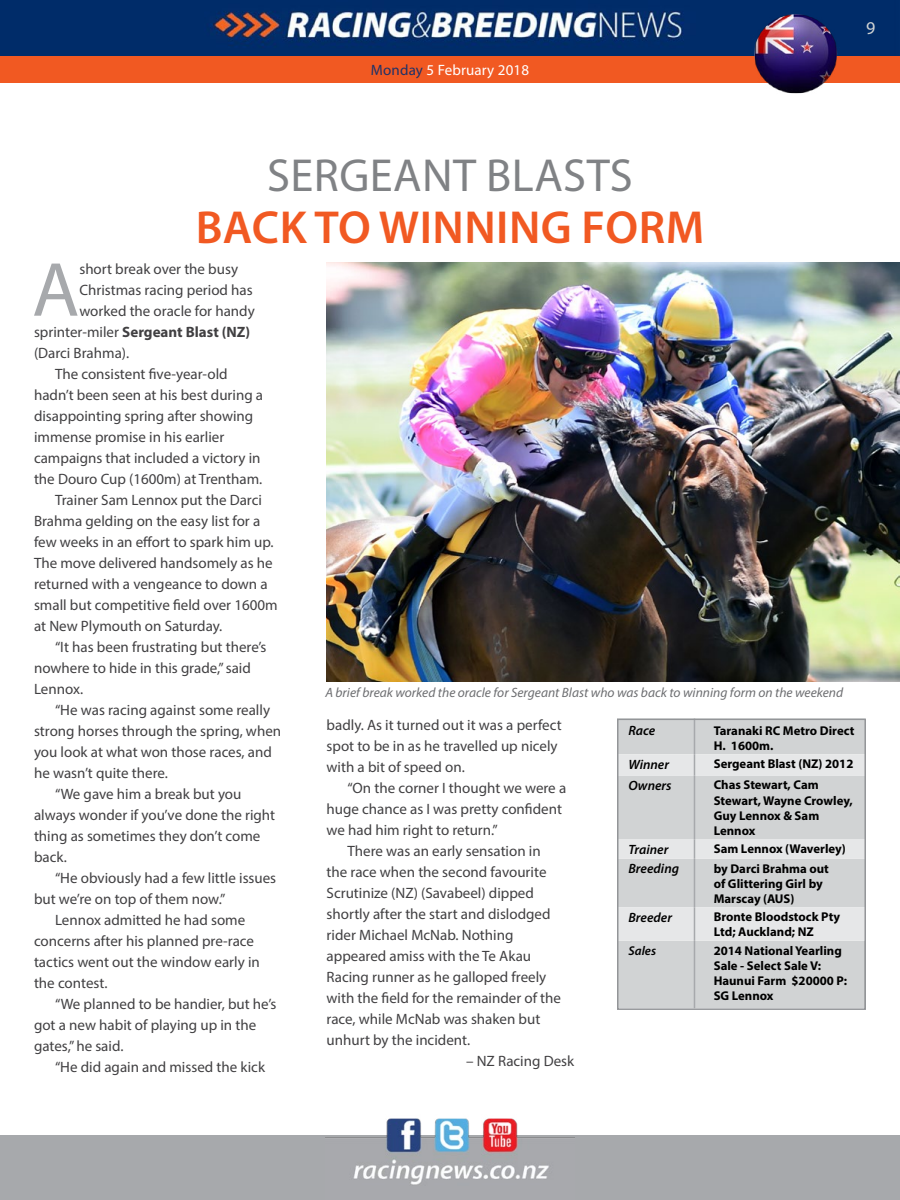
<style>
.page{position:relative;width:900px;height:1200px;background:#fff}
.page>*{position:absolute;margin:0;border:0;box-sizing:border-box;transform-origin:0 0}
.t1{font:77.25px "Myriad Pro";color:#a7a9ac}
.t2{font:600 46.5px "Myriad Pro";letter-spacing:.01em;color:#f15922}
.t3{font:46.5px "Myriad Pro";letter-spacing:.01em;color:#808285}
.t4{font:18px "Myriad Pro";color:#d1d4d4}
.t5{font:15px/21px "Myriad Pro";color:#414042}
.t6{font:700 15px "Myriad Pro";color:#414042}
.t7{font:15px "Myriad Pro";letter-spacing:.01em;color:#fff}
.t8{font:italic 13.5px "Myriad Pro";color:#6d6e71}
.t9{font:italic 600 13.5px "Myriad Pro";color:#000}
.t10{font:700 12.75px/15.3px "Myriad Pro";color:#000}
.t11{font:italic 600 12.75px "Myriad Pro";color:#000}
.s1{color:#203267}
.s2{font-weight:400}
</style>
<div class="page">
<div style="left:0;top:1136px;width:900px;height:64px;background:#a7a9ac"></div>
<img style="left:325px;top:1118px;width:250px;height:67px">
<div style="left:0;top:56px;width:900px;height:27px;background:#f15922"></div>
<img style="left:0;top:0;width:900px;height:56px">
<img style="left:327px;top:262px;width:573px;height:419px">
<img style="left:752px;top:12px;width:88px;height:82px">
<div style="left:620px;top:722px;width:243px;height:285px;background:#d1d3d4"></div>
<svg style="left:620px;top:754px;width:243px;height:187px;background:#d9dbdc"></svg>
<hr style="left:694px;top:719px;width:1px;height:35px;background:#a7a9ac">
<svg style="left:694px;top:754px;width:1px;height:22px"></svg>
<hr style="left:694px;top:776px;width:1px;height:64px;background:#a7a9ac">
<svg style="left:694px;top:840px;width:1px;height:19px"></svg>
<hr style="left:694px;top:859px;width:1px;height:48px;background:#a7a9ac">
<hr style="left:694px;top:907px;width:1px;height:34px;background:#a7a9ac">
<hr style="left:694px;top:941px;width:1px;height:67px;background:#a7a9ac">
<div style="left:617px;top:719px;width:249px;height:291px;border:2px solid #939598"></div>
<p class="t7" style="left:371px;top:61px;width:160px"><span class="s1">Monday</span> 5 February 2018</p>
<p class="t4" style="left:866px;top:17px;width:11px">9</p>
<h2 class="t3" style="left:267px;top:147px;width:367px">Sergeant blasts</h2>
<h2 class="t2" style="left:196px;top:198px;width:510px">BACK TO WINNING FORM</h2>
<h1 class="t1" style="left:32px;top:242px;width:45px">A</h1>
<p class="t5" style="left:79px;top:258px;width:160px">short break over the busy</p>
<p class="t5" style="left:79px;top:279px;width:175px">Christmas racing period has</p>
<p class="t5" style="left:79px;top:300px;width:177px">worked the oracle for handy</p>
<p class="t6" style="left:34px;top:322px;width:218px"><span class="s2">sprinter-miler</span> Sergeant Blast (NZ)</p>
<p class="t5" style="left:34px;top:342px;width:97px">(Darci Brahma).</p>
<p class="t5" style="left:55px;top:363px;width:174px">The consistent five-year-old</p>
<p class="t5" style="left:34px;top:384px;width:231px">hadn’t been seen at his best during a</p>
<p class="t5" style="left:34px;top:405px;width:221px">disappointing spring after showing</p>
<p class="t5" style="left:34px;top:426px;width:192px">immense promise in his earlier</p>
<p class="t5" style="left:34px;top:447px;width:228px">campaigns that included a victory in</p>
<p class="t5" style="left:34px;top:468px;width:230px">the Douro Cup (1600m) at Trentham.</p>
<p class="t5" style="left:55px;top:489px;width:208px">Trainer Sam Lennox put the Darci</p>
<p class="t5" style="left:34px;top:510px;width:228px">Brahma gelding on the easy list for a</p>
<p class="t5" style="left:34px;top:531px;width:241px">few weeks in an effort to spark him up.</p>
<p class="t5" style="left:34px;top:552px;width:240px">The move delivered handsomely as he</p>
<p class="t5" style="left:34px;top:573px;width:235px">returned with a vengeance to down a</p>
<p class="t5" style="left:34px;top:594px;width:245px">small but competitive field over 1600m</p>
<p class="t5" style="left:34px;top:615px;width:190px">at New Plymouth on Saturday.</p>
<p class="t5" style="left:55px;top:636px;width:213px">“It has been frustrating but there’s</p>
<p class="t5" style="left:34px;top:657px;width:218px">nowhere to hide in this grade,” said</p>
<p class="t5" style="left:34px;top:678px;width:51px">Lennox.</p>
<p class="t5" style="left:55px;top:699px;width:217px">“He was racing against some really</p>
<p class="t5" style="left:34px;top:720px;width:249px">strong horses through the spring, when</p>
<p class="t5" style="left:34px;top:741px;width:239px">you look at what won those races, and</p>
<p class="t5" style="left:34px;top:762px;width:135px">he wasn’t quite there.</p>
<p class="t5" style="left:55px;top:783px;width:188px">“We gave him a break but you</p>
<p class="t5" style="left:34px;top:804px;width:243px">always wonder if you’ve done the right</p>
<p class="t5" style="left:34px;top:825px;width:228px">thing as sometimes they don’t come</p>
<p class="t5" style="left:34px;top:846px;width:34px">back.</p>
<p class="t5" style="left:55px;top:867px;width:223px">“He obviously had a few little issues</p>
<p class="t5" style="left:34px;top:888px;width:193px">but we’re on top of them now.”</p>
<p class="t5" style="left:55px;top:909px;width:192px">Lennox admitted he had some</p>
<p class="t5" style="left:34px;top:930px;width:222px">concerns after his planned pre-race</p>
<p class="t5" style="left:34px;top:951px;width:227px">tactics went out the window early in</p>
<p class="t5" style="left:34px;top:972px;width:75px">the contest.</p>
<p class="t5" style="left:55px;top:993px;width:223px">“We planned to be handier, but he’s</p>
<p class="t5" style="left:34px;top:1014px;width:224px">got a new habit of playing up in the</p>
<p class="t5" style="left:34px;top:1035px;width:91px">gates,” he said.</p>
<p class="t5" style="left:55px;top:1056px;width:212px">“He did again and missed the kick</p>
<p class="t8" style="left:325px;top:685px;width:519px">A brief break worked the oracle for Sergeant Blast who was back to winning form on the weekend</p>
<p class="t5" style="left:327px;top:714px;width:237px">badly. As it turned out it was a perfect spot to be in as he travelled up nicely with a bit of speed on.</p>
<p class="t5" style="left:348px;top:777px;width:220px">“On the corner I thought we were a</p>
<p class="t5" style="left:327px;top:798px;width:237px">huge chance as I was pretty confident</p>
<p class="t5" style="left:327px;top:819px;width:173px">we had him right to return.”</p>
<p class="t5" style="left:348px;top:840px;width:195px">There was an early sensation in</p>
<p class="t5" style="left:327px;top:861px;width:221px">the race when the second favourite</p>
<p class="t5" style="left:327px;top:882px;width:209px">Scrutinize (NZ) (Savabeel) dipped</p>
<p class="t5" style="left:327px;top:903px;width:225px">shortly after the start and dislodged</p>
<p class="t5" style="left:327px;top:924px;width:188px">rider Michael McNab. Nothing</p>
<p class="t5" style="left:327px;top:945px;width:206px">appeared amiss with the Te Akau</p>
<p class="t5" style="left:327px;top:966px;width:221px">Racing runner as he galloped freely</p>
<p class="t5" style="left:327px;top:987px;width:236px">with the field for the remainder of the</p>
<p class="t5" style="left:327px;top:1008px;width:215px">race, while McNab was shaken but</p>
<p class="t5" style="left:327px;top:1029px;width:145px">unhurt by the incident.</p>
<p class="t5" style="left:466px;top:1050px;width:110px">– NZ Racing Desk</p>
<p class="t9" style="left:629px;top:722px;width:28px">Race</p>
<p class="t10" style="left:714px;top:723px;width:142px">Taranaki RC Metro Direct<br>H. 1600m.</p>
<p class="t9" style="left:629px;top:756px;width:42px">Winner</p>
<p class="t10" style="left:714px;top:756px;width:141px">Sergeant Blast (NZ) 2012</p>
<p class="t9" style="left:629px;top:777px;width:45px">Owners</p>
<p class="t10" style="left:714px;top:777px;width:141px">Chas Stewart, Cam<br>Stewart, Wayne Crowley,<br>Guy Lennox &amp; Sam<br>Lennox</p>
<p class="t9" style="left:629px;top:841px;width:41px">Trainer</p>
<p class="t10" style="left:714px;top:841px;width:134px">Sam Lennox (Waverley)</p>
<p class="t9" style="left:629px;top:860px;width:52px">Breeding</p>
<p class="t10" style="left:714px;top:860px;width:117px">by Darci Brahma out of Glittering Girl by<br>Marscay (AUS)</p>
<p class="t9" style="left:629px;top:909px;width:45px">Breeder</p>
<p class="t10" style="left:714px;top:909px;width:128px">Bronte Bloodstock Pty<br>Ltd; Auckland; NZ</p>
<p class="t11" style="left:629px;top:942px;width:29px">Sales</p>
<p class="t10" style="left:714px;top:942px;width:135px">2014 National Yearling<br>Sale - Select Sale V:<br>Haunui Farm $20000 P:<br>SG Lennox</p>
</div>
